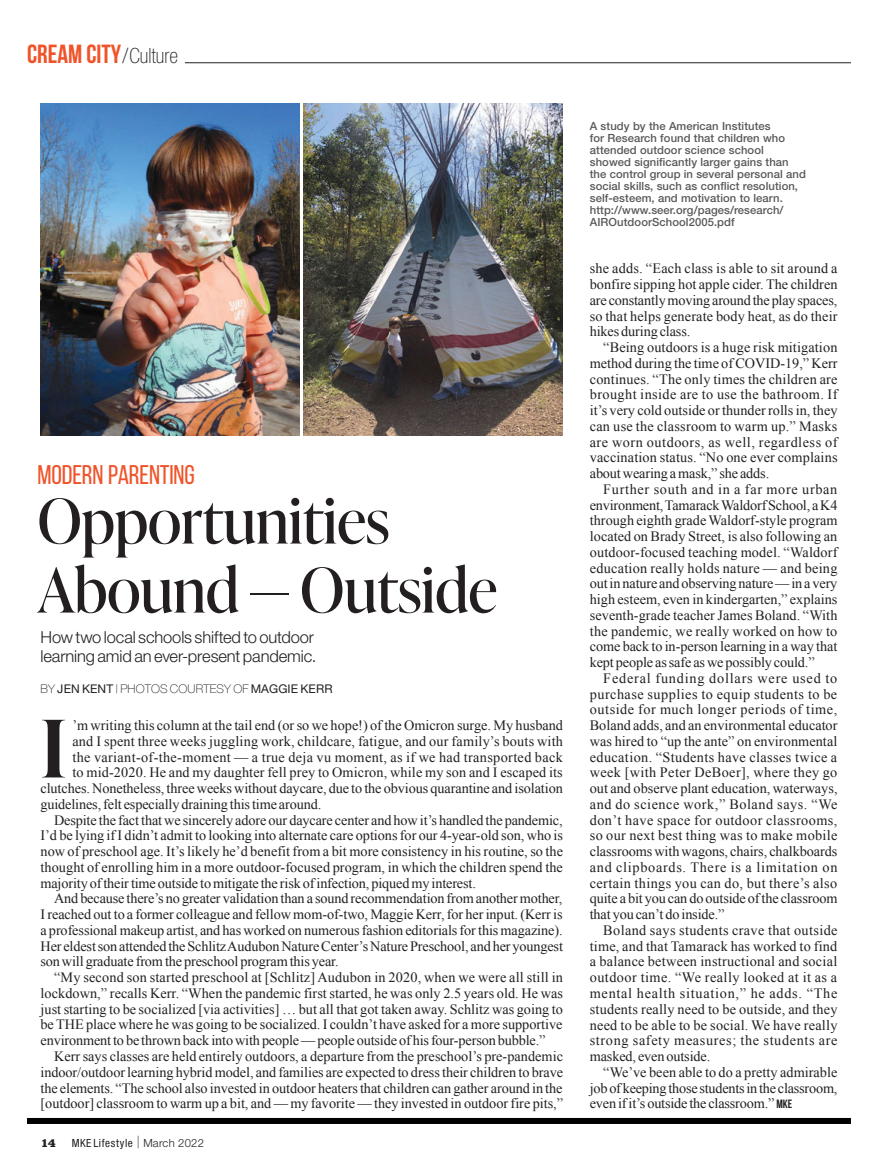
<style>
.page{position:relative;width:878px;height:1175px;background:#fff}
.page>*{position:absolute;margin:0;border:0;box-sizing:border-box;transform-origin:0 0}
.t1{font:600 79.2px "Ivy Presto Display";color:#231f20}
.t2{font:61.5px/69px "Ivy Presto Display";letter-spacing:-.01em;color:#231f20}
.t3{font:27px "Bebas Neue";letter-spacing:-.005em;color:#f05329}
.t4{font:700 26.25px "Bebas Neue";color:#f05329}
.t5{font:300 16.5px/19.5px "Helvetica Neue";letter-spacing:-.01em;color:#231f20}
.t6{font:14.25px/15.8px "Times New Roman";letter-spacing:-.005em;color:#231f20;text-align:justify}
.t7{font:14.25px "Times New Roman";letter-spacing:.015em;color:#231f20}
.t8{font:14.25px "Times New Roman";letter-spacing:.025em;color:#231f20}
.t9{font:700 12.75px "Clarendon T Extr";color:#231f20}
.t10{font:100 12px "Helvetica Neue";letter-spacing:.01em;color:#231f20}
.t11{font:500 11.25px/12px "Helvetica Neue";letter-spacing:.005em;color:#58595b}
.t12{font:condensed 11.25px "Helvetica Neue";letter-spacing:.055em;color:#231f20}
.s1{font-family:"Helvetica Neue";font-weight:100;font-stretch:condensed;font-size:21px;color:#231f20}
.s2{font-weight:400}
.s3{font-weight:100;font-stretch:normal;font-size:16.8px}
.s4{font-weight:300;font-stretch:normal}
.s5{font-family:"Bebas Neue";font-weight:700;font-size:12px}
</style>
<div class="page">
<img style="left:40px;top:103px;width:260px;height:333px">
<img style="left:303px;top:103px;width:260px;height:333px">
<div style="left:27px;top:1118px;width:823px;height:6px;background:#030000"></div>
<hr style="left:185px;top:62px;width:666px;height:1px;background:#231f20">
<h3 class="t4" style="left:27px;top:39px;width:152px">CREAM CITY<span class="s1">/Culture</span></h3>
<h3 class="t3" style="left:38px;top:459px;width:159px">MODERN PARENTING</h3>
<h2 class="t2" style="left:38px;top:484px;width:461px">Opportunities<br>Abound — Outside</h2>
<p class="t5" style="left:40px;top:627px;width:277px">How two local schools shifted to outdoor learning amid an ever-present pandemic.</p>
<p class="t10" style="left:40px;top:682px;width:293px">BY <span class="s2">JEN KENT</span> | PHOTOS COURTESY OF <span class="s2">MAGGIE KERR</span></p>
<h1 class="t1" style="left:40px;top:691px;width:28px">I</h1>
<p class="t6" style="left:72px;top:717px;width:492px">’m writing this column at the tail end (or so we hope!) of the Omicron surge. My husband</p>
<p class="t7" style="left:72px;top:731px;width:492px">and I spent three weeks juggling work, childcare, fatigue, and our family’s bouts with</p>
<p class="t8" style="left:72px;top:747px;width:492px">the variant-of-the-moment — a true deja vu moment, as if we had transported back</p>
<p class="t6" style="left:72px;top:764px;width:492px">to mid-2020. He and my daughter fell prey to Omicron, while my son and I escaped its</p>
<p class="t6" style="left:40px;top:780px;width:524px">clutches. Nonetheless, three weeks without daycare, due to the obvious quarantine and isolation</p>
<p class="t6" style="left:40px;top:796px;width:282px">guidelines, felt especially draining this time around.</p>
<p class="t6" style="left:54px;top:811px;width:510px">Despite the fact that we sincerely adore our daycare center and how it’s handled the pandemic,</p>
<p class="t6" style="left:40px;top:827px;width:524px">I’d be lying if I didn’t admit to looking into alternate care options for our 4-year-old son, who is</p>
<p class="t6" style="left:40px;top:843px;width:524px">now of preschool age. It’s likely he’d benefit from a bit more consistency in his routine, so the</p>
<p class="t6" style="left:40px;top:859px;width:524px">thought of enrolling him in a more outdoor-focused program, in which the children spend the</p>
<p class="t6" style="left:40px;top:874px;width:437px">majority of their time outside to mitigate the risk of infection, piqued my interest.</p>
<p class="t6" style="left:54px;top:890px;width:510px">And because there’s no greater validation than a sound recommendation from another mother,</p>
<p class="t6" style="left:40px;top:906px;width:523px">I reached out to a former colleague and fellow mom-of-two, Maggie Kerr, for her input. (Kerr is</p>
<p class="t6" style="left:40px;top:922px;width:523px">a professional makeup artist, and has worked on numerous fashion editorials for this magazine).</p>
<p class="t6" style="left:40px;top:937px;width:524px">Her eldest son attended the Schlitz Audubon Nature Center’s Nature Preschool, and her youngest</p>
<p class="t6" style="left:40px;top:953px;width:299px">son will graduate from the preschool program this year.</p>
<p class="t6" style="left:54px;top:969px;width:510px">“My second son started preschool at [Schlitz] Audubon in 2020, when we were all still in</p>
<p class="t6" style="left:40px;top:985px;width:524px">lockdown,” recalls Kerr. “When the pandemic first started, he was only 2.5 years old. He was</p>
<p class="t6" style="left:40px;top:1000px;width:524px">just starting to be socialized [via activities] … but all that got taken away. Schlitz was going to</p>
<p class="t6" style="left:40px;top:1016px;width:523px">be THE place where he was going to be socialized. I couldn’t have asked for a more supportive</p>
<p class="t6" style="left:40px;top:1032px;width:506px">environment to be thrown back into with people — people outside of his four-person bubble.”</p>
<p class="t6" style="left:54px;top:1048px;width:510px">Kerr says classes are held entirely outdoors, a departure from the preschool’s pre-pandemic</p>
<p class="t6" style="left:40px;top:1063px;width:524px">indoor/outdoor learning hybrid model, and families are expected to dress their children to brave</p>
<p class="t6" style="left:40px;top:1079px;width:523px">the elements. “The school also invested in outdoor heaters that children can gather around in the</p>
<p class="t6" style="left:40px;top:1095px;width:524px">[outdoor] classroom to warm up a bit, and — my favorite — they invested in outdoor fire pits,”</p>
<p class="t9" style="left:40px;top:1135px;width:17px">14</p>
<p class="t12" style="left:72px;top:1136px;width:134px">MKE Lifestyle <span class="s3">|</span> <span class="s4">March 2022</span></p>
<p class="t11" style="left:590px;top:120px;width:217px">A study by the American Institutes<br>for Research found that children who attended outdoor science school showed significantly larger gains than the control group in several personal and social skills, such as conflict resolution, self-esteem, and motivation to learn. http://www.seer.org/pages/research/ AIROutdoorSchool2005.pdf</p>
<p class="t6" style="left:589px;top:260px;width:249px">she adds. “Each class is able to sit around a bonfire sipping hot apple cider. The children are constantly moving around the play spaces, so that helps generate body heat, as do their hikes during class.</p>
<p class="t6" style="left:589px;top:339px;width:249px;text-indent:13px">“Being outdoors is a huge risk mitigation method during the time of COVID-19,” Kerr continues. “The only times the children are brought inside are to use the bathroom. If it’s very cold outside or thunder rolls in, they can use the classroom to warm up.” Masks are worn outdoors, as well, regardless of vaccination status. “No one ever complains about wearing a mask,” she adds.</p>
<p class="t6" style="left:589px;top:481px;width:249px;text-indent:13px">Further south and in a far more urban environment, Tamarack Waldorf School, a K4 through eighth grade Waldorf-style program located on Brady Street, is also following an outdoor-focused teaching model. “Waldorf education really holds nature — and being out in nature and observing nature — in a very high esteem, even in kindergarten,” explains seventh-grade teacher James Boland. “With the pandemic, we really worked on how to come back to in-person learning in a way that kept people as safe as we possibly could.”</p>
<p class="t6" style="left:589px;top:670px;width:249px;text-indent:13px">Federal funding dollars were used to purchase supplies to equip students to be outside for much longer periods of time, Boland adds, and an environmental educator was hired to “up the ante” on environmental education. “Students have classes twice a week [with Peter DeBoer], where they go out and observe plant education, waterways, and do science work,” Boland says. “We don’t have space for outdoor classrooms, so our next best thing was to make mobile classrooms with wagons, chairs, chalkboards and clipboards. There is a limitation on certain things you can do, but there’s also quite a bit you can do outside of the classroom that you can’t do inside.”</p>
<p class="t6" style="left:589px;top:922px;width:249px;text-indent:13px">Boland says students crave that outside time, and that Tamarack has worked to find a balance between instructional and social outdoor time. “We really looked at it as a mental health situation,” he adds. “The students really need to be outside, and they need to be able to be social. We have really strong safety measures; the students are masked, even outside.</p>
<p class="t6" style="left:589px;top:1063px;width:249px;text-indent:13px">“We’ve been able to do a pretty admirable job of keeping those students in the classroom, even if it’s outside the classroom.” <span class="s5">MKE</span></p>
</div>
